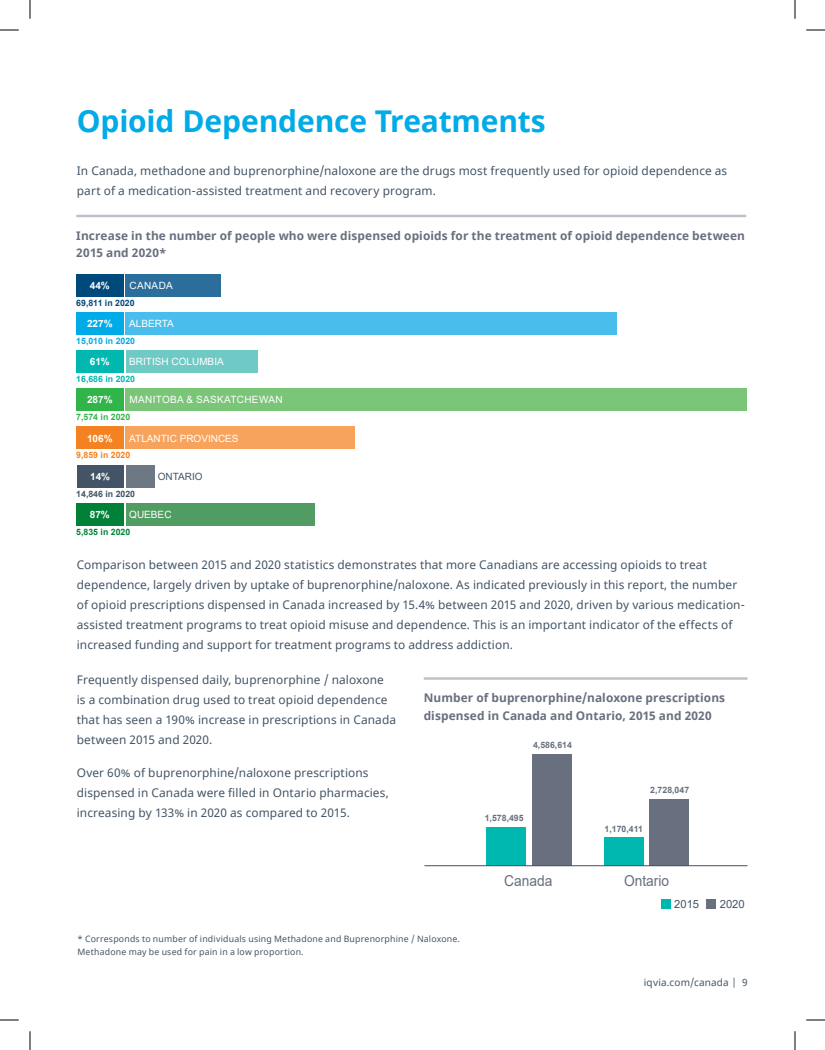
<style>
.page{position:relative;width:825px;height:1050px;background:#fff}
.page>*{position:absolute;margin:0;border:0;box-sizing:border-box;transform-origin:0 0}
.t1{font:700 30px "Noto Sans";letter-spacing:-.005em;color:#00abe7}
.t2{font:15px "Arial";color:#686f7e;scale:.92 1}
.t3{font:11.88px/20px "Noto Sans";letter-spacing:.01em;color:#425465}
.t4{font:700 11.88px/17.5px "Noto Sans";letter-spacing:.01em;color:#686f7e}
.t5{font:11.25px "Arial";color:#425465}
.t6{font:10px "Arial";color:#fff}
.t7{font:700 10px "Arial";color:#fff}
.t8{font:10px "Arial";letter-spacing:.035em;color:#fff}
.t9{font:10px "Noto Sans";letter-spacing:.015em;color:#425465}
.t10{font:10px "Arial";color:#425465}
.t11{font:8.75px/12.5px "Noto Sans";letter-spacing:.025em;color:#425465}
.t12{font:700 8.75px "Arial";color:#686f7e}
.t13{font:700 8.75px "Arial";color:#00497b}
.t14{font:700 8.75px "Arial";color:#00abe7}
.t15{font:700 8.75px "Arial";color:#00b8af}
.t16{font:700 8.75px "Arial";color:#425465}
.t17{font:700 8.75px "Arial";color:#31b44a}
.t18{font:700 8.75px "Arial";color:#f58220}
.t19{font:700 8.75px "Arial";color:#018138}
</style>
<div class="page">
<hr style="left:76px;top:215px;width:670px;height:2px;background:#bfc1c8">
<div style="left:604px;top:837px;width:39px;height:29px;background:#00b8af"></div>
<div style="left:532px;top:754px;width:39px;height:112px;background:#686f7e"></div>
<div style="left:650px;top:799px;width:39px;height:67px;background:#686f7e"></div>
<div style="left:486px;top:827px;width:40px;height:39px;background:#00b8af"></div>
<hr style="left:424px;top:866px;width:324px;height:1px;background:#425465">
<div style="left:661px;top:899px;width:10px;height:9px;background:#00b8af"></div>
<div style="left:707px;top:899px;width:9px;height:9px;background:#686f7e"></div>
<hr style="left:424px;top:677px;width:324px;height:3px;background:#bfc1c8">
<div style="left:126px;top:274px;width:95px;height:22px;background:#2b6e9c"></div>
<div style="left:76px;top:274px;width:47px;height:22px;background:#00497b"></div>
<div style="left:126px;top:312px;width:491px;height:23px;background:#49beed"></div>
<div style="left:76px;top:312px;width:47px;height:23px;background:#00abe7"></div>
<div style="left:126px;top:350px;width:132px;height:23px;background:#6fc9c4"></div>
<div style="left:76px;top:350px;width:47px;height:23px;background:#00b8af"></div>
<div style="left:126px;top:389px;width:621px;height:22px;background:#7bc579"></div>
<div style="left:76px;top:389px;width:47px;height:22px;background:#31b44a"></div>
<div style="left:126px;top:427px;width:229px;height:22px;background:#f8a35c"></div>
<div style="left:76px;top:427px;width:47px;height:22px;background:#f58220"></div>
<div style="left:77px;top:465px;width:47px;height:22px;background:#425465"></div>
<div style="left:126px;top:503px;width:189px;height:22px;background:#519c62"></div>
<div style="left:76px;top:503px;width:47px;height:22px;background:#018138"></div>
<div style="left:126px;top:465px;width:29px;height:22px;background:#6e7784"></div>
<svg style="left:0;top:29px;width:19px;height:2px"></svg>
<svg style="left:806px;top:29px;width:19px;height:2px"></svg>
<svg style="left:0;top:1019px;width:19px;height:2px"></svg>
<svg style="left:806px;top:1019px;width:19px;height:2px"></svg>
<svg style="left:29px;top:0;width:2px;height:19px"></svg>
<svg style="left:29px;top:1031px;width:2px;height:19px"></svg>
<svg style="left:794px;top:0;width:2px;height:19px"></svg>
<svg style="left:794px;top:1031px;width:2px;height:19px"></svg>
<h1 class="t1" style="left:77px;top:100px;width:471px">Opioid Dependence Treatments</h1>
<p class="t3" style="left:77px;top:161px;width:652px">In Canada, methadone and buprenorphine/naloxone are the drugs most frequently used for opioid dependence as part of a medication-assisted treatment and recovery program.</p>
<p class="t4" style="left:76px;top:227px;width:670px">Increase in the number of people who were dispensed opioids for the treatment of opioid dependence between<br>2015 and 2020*</p>
<p class="t7" style="left:90px;top:278px;width:22px">44%</p>
<p class="t6" style="left:130px;top:278px;width:45px">CANADA</p>
<p class="t7" style="left:87px;top:316px;width:27px">227%</p>
<p class="t6" style="left:129px;top:317px;width:46px">ALBERTA</p>
<p class="t7" style="left:90px;top:355px;width:22px">61%</p>
<p class="t6" style="left:129px;top:355px;width:96px">BRITISH COLUMBIA</p>
<p class="t7" style="left:87px;top:393px;width:27px">287%</p>
<p class="t8" style="left:130px;top:393px;width:155px">MANITOBA &amp; SASKATCHEWAN</p>
<p class="t7" style="left:87px;top:431px;width:27px">106%</p>
<p class="t6" style="left:129px;top:431px;width:111px">ATLANTIC PROVINCES</p>
<p class="t7" style="left:90px;top:469px;width:22px">14%</p>
<p class="t7" style="left:90px;top:507px;width:22px">87%</p>
<p class="t6" style="left:129px;top:507px;width:44px">QUEBEC</p>
<p class="t13" style="left:76px;top:297px;width:60px">69,811 in 2020</p>
<p class="t14" style="left:76px;top:335px;width:60px">15,010 in 2020</p>
<p class="t15" style="left:76px;top:373px;width:60px">16,686 in 2020</p>
<p class="t17" style="left:76px;top:411px;width:55px">7,574 in 2020</p>
<p class="t18" style="left:76px;top:449px;width:55px">9,859 in 2020</p>
<p class="t16" style="left:76px;top:487px;width:60px">14,846 in 2020</p>
<p class="t19" style="left:76px;top:526px;width:55px">5,835 in 2020</p>
<p class="t10" style="left:158px;top:470px;width:46px">ONTARIO</p>
<p class="t3" style="left:77px;top:555px;width:670px">Comparison between 2015 and 2020 statistics demonstrates that more Canadians are accessing opioids to treat dependence, largely driven by uptake of buprenorphine/naloxone. As indicated previously in this report, the number of opioid prescriptions dispensed in Canada increased by 15.4% between 2015 and 2020, driven by various medication&shy;assisted treatment programs to treat opioid misuse and dependence. This is an important indicator of the effects of increased funding and support for treatment programs to address addiction.</p>
<p class="t3" style="left:77px;top:670px;width:321px">Frequently dispensed daily, buprenorphine / naloxone<br>is a combination drug used to treat opioid dependence that has seen a 190% increase in prescriptions in Canada between 2015 and 2020.</p>
<p class="t3" style="left:77px;top:763px;width:313px">Over 60% of buprenorphine/naloxone prescriptions dispensed in Canada were filled in Ontario pharmacies, increasing by 133% in 2020 as compared to 2015.</p>
<p class="t4" style="left:424px;top:689px;width:303px">Number of buprenorphine/naloxone prescriptions dispensed in Canada and Ontario, 2015 and 2020</p>
<p class="t12" style="left:533px;top:739px;width:40px">4,586,614</p>
<p class="t12" style="left:485px;top:812px;width:40px">1,578,495</p>
<p class="t12" style="left:650px;top:784px;width:40px">2,728,047</p>
<p class="t12" style="left:605px;top:822px;width:40px">1,170,411</p>
<p class="t2" style="left:504px;top:871px;width:54px">Canada</p>
<p class="t2" style="left:624px;top:871px;width:51px">Ontario</p>
<p class="t5" style="left:674px;top:896px;width:27px">2015</p>
<p class="t5" style="left:720px;top:896px;width:27px">2020</p>
<p class="t11" style="left:78px;top:933px;width:384px">* Corresponds to number of individuals using Methadone and Buprenorphine / Naloxone.<br>Methadone may be used for pain in a low proportion.</p>
<p class="t9" style="left:644px;top:975px;width:105px">iqvia.com/canada | 9</p>
</div>
